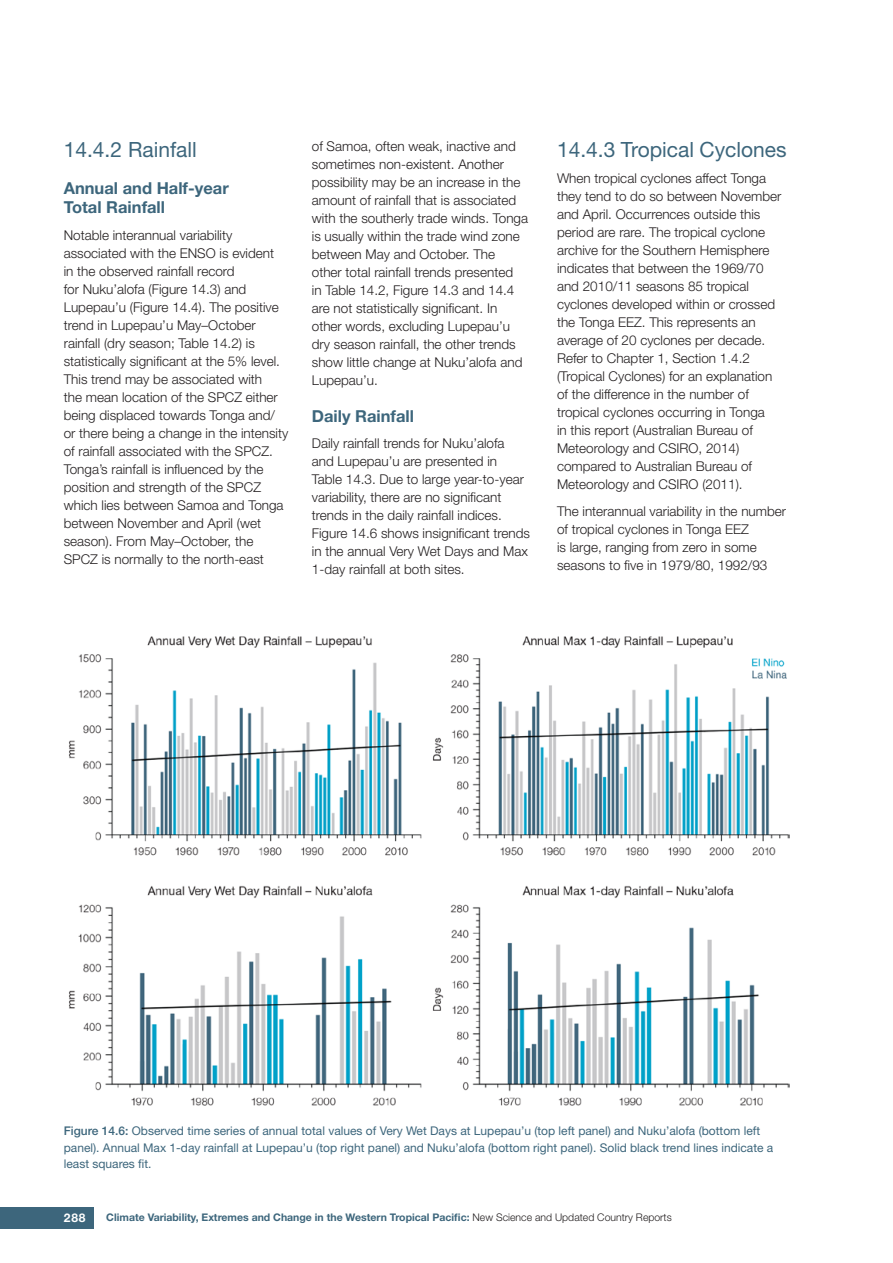
<style>
.page{position:relative;width:893px;height:1263px;background:#fff}
.page>*{position:absolute;margin:0;border:0;box-sizing:border-box;transform-origin:0 0}
.heading_1{font:21px "Helvetica Neue";color:#3d667c}
.heading_2{font:700 16.5px/19.8px "Helvetica Neue";color:#3d667c}
.body{font:300 13.5px/18px "Helvetica Neue";color:#231f20}
.t1{font:12px/16.5px "Helvetica Neue";color:#3d667c}
.t2{font:700 12px "Helvetica Neue";color:#fff}
.t3{font:700 10.5px "Helvetica Neue";color:#3d667c}
.s1{font-weight:500}
.s2{font-weight:300;color:#231f20}
</style>
<div class="page">
<img style="left:69px;top:636px;width:720px;height:470px">
<div style="left:0;top:1208px;width:94px;height:21px;background:#3d667c"></div>
<h2 class="heading_1" style="left:64px;top:137px;width:135px">14.4.2 Rainfall</h2>
<h3 class="heading_2" style="left:64px;top:177px;width:166px">Annual and Half-year<br>Total Rainfall</h3>
<p class="body" style="left:64px;top:226px;width:226px">Notable interannual variability associated with the ENSO is evident<br>in the observed rainfall record<br>for Nuku’alofa (Figure 14.3) and Lupepau’u (Figure 14.4). The positive trend in Lupepau’u May–October rainfall (dry season; Table 14.2) is statistically significant at the 5% level.<br>This trend may be associated with<br>the mean location of the SPCZ either being displaced towards Tonga and/ or there being a change in the intensity of rainfall associated with the SPCZ.<br>Tonga’s rainfall is influenced by the position and strength of the SPCZ which lies between Samoa and Tonga between November and April (wet season). From May–October, the SPCZ is normally to the north-east</p>
<p class="body" style="left:312px;top:137px;width:218px">of Samoa, often weak, inactive and sometimes non-existent. Another possibility may be an increase in the amount of rainfall that is associated with the southerly trade winds. Tonga is usually within the trade wind zone between May and October. The other total rainfall trends presented<br>in Table 14.2, Figure 14.3 and 14.4 are not statistically significant. In other words, excluding Lupepau’u dry season rainfall, the other trends show little change at Nuku’alofa and Lupepau’u.</p>
<h3 class="heading_2" style="left:312px;top:406px;width:104px">Daily Rainfall</h3>
<p class="body" style="left:312px;top:434px;width:220px">Daily rainfall trends for Nuku’alofa<br>and Lupepau’u are presented in Table 14.3. Due to large year-to-year variability, there are no significant trends in the daily rainfall indices.<br>Figure 14.6 shows insignificant trends in the annual Very Wet Days and Max 1-day rainfall at both sites.</p>
<h2 class="heading_1" style="left:557px;top:137px;width:231px">14.4.3 Tropical Cyclones</h2>
<p class="body" style="left:557px;top:169px;width:226px">When tropical cyclones affect Tonga they tend to do so between November and April. Occurrences outside this period are rare. The tropical cyclone archive for the Southern Hemisphere indicates that between the 1969/70 and 2010/11 seasons 85 tropical cyclones developed within or crossed the Tonga EEZ. This represents an average of 20 cyclones per decade.<br>Refer to Chapter 1, Section 1.4.2 (Tropical Cyclones) for an explanation of the difference in the number of tropical cyclones occurring in Tonga<br>in this report (Australian Bureau of Meteorology and CSIRO, 2014) compared to Australian Bureau of Meteorology and CSIRO (2011).</p>
<p class="body" style="left:557px;top:502px;width:231px">The interannual variability in the number of tropical cyclones in Tonga EEZ<br>is large, ranging from zero in some seasons to five in 1979/80, 1992/93</p>
<p class="t1" style="left:64px;top:1122px;width:711px"><span class="s1">Figure 14.6:</span> Observed time series of annual total values of Very Wet Days at Lupepau’u (top left panel) and Nuku’alofa (bottom left panel). Annual Max 1-day rainfall at Lupepau’u (top right panel) and Nuku’alofa (bottom right panel). Solid black trend lines indicate a least squares fit.</p>
<p class="t2" style="left:64px;top:1210px;width:23px">288</p>
<p class="t3" style="left:106px;top:1211px;width:567px">Climate Variability, Extremes and Change in the Western Tropical Pacific: <span class="s2">New Science and Updated Country Reports</span></p>
</div>
